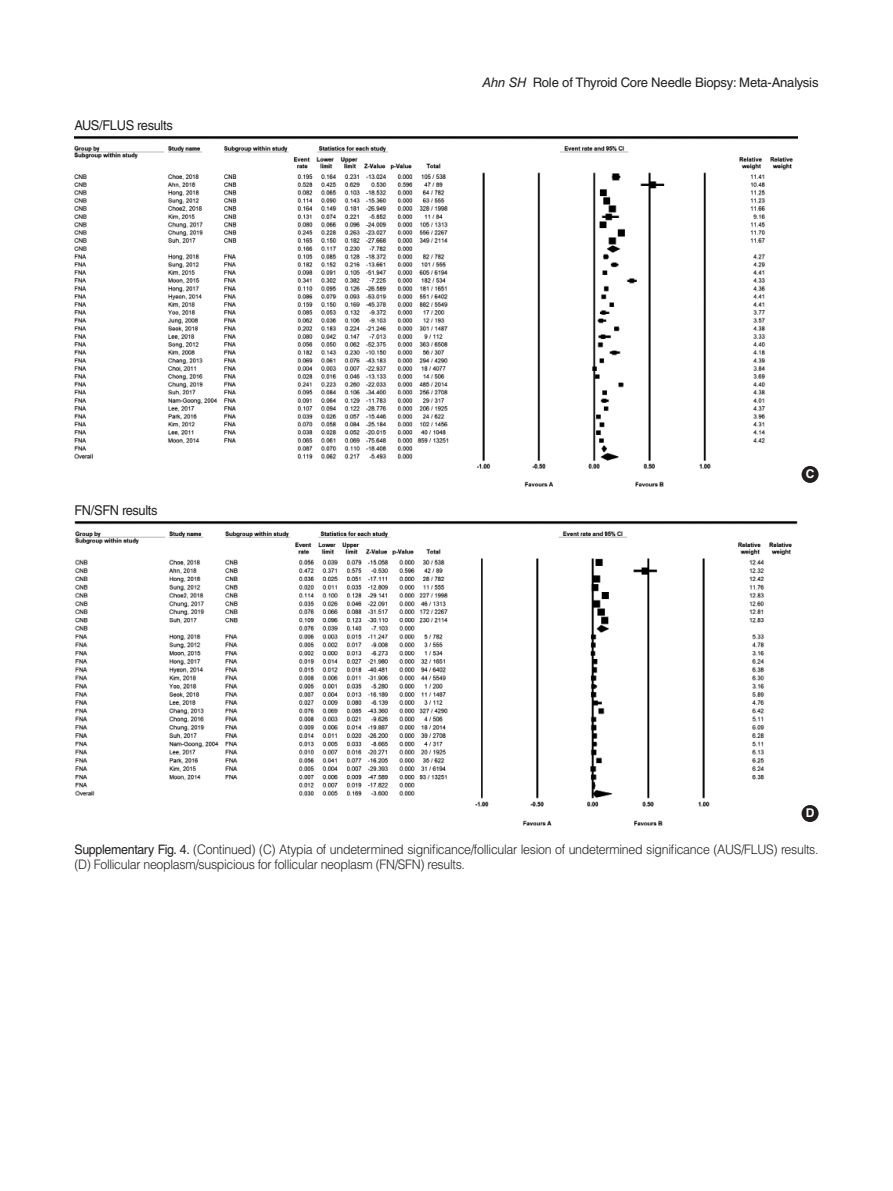
<style>
.page{position:relative;width:893px;height:1191px;background:#fff}
.page>*{position:absolute;margin:0;border:0;box-sizing:border-box;transform-origin:0 0}
.그림_지문9pt{font:13.5px "Helvetica LT Std";letter-spacing:-.025em;color:#231f20;scale:.95 1}
.표_그림_설명{font:300 13.05px/15.3px "Helvetica LT Std";letter-spacing:-.025em;color:#231f20;scale:.95 1}
.t1{font:13.05px "Helvetica LT Std";letter-spacing:-.015em;color:#231f20}
.t2{font:700 12px "Helvetica LT Std";color:#fff}
.s1{font-style:italic}
.s2{font-weight:400}
</style>
<div class="page">
<img style="left:74px;top:136px;width:723px;height:351px">
<div style="left:801px;top:466px;width:18px;height:17px;background:#231f20;border-radius:50%"></div>
<img style="left:74px;top:521px;width:723px;height:305px">
<div style="left:801px;top:805px;width:18px;height:17px;background:#231f20;border-radius:50%"></div>
<p class="그림_지문9pt" style="left:74px;top:118px;width:105px">AUS/FLUS results</p>
<p class="그림_지문9pt" style="left:74px;top:503px;width:89px">FN/SFN results</p>
<p class="t1" style="left:482px;top:75px;width:338px"><span class="s1">Ahn SH</span> Role of Thyroid Core Needle Biopsy: Meta-Analysis</p>
<p class="t2" style="left:806px;top:467px;width:10px">C</p>
<p class="t2" style="left:806px;top:806px;width:10px">D</p>
<p class="표_그림_설명" style="left:74px;top:841px;width:785px"><span class="s2">Supplementary Fig. 4.</span> (Continued) (C) Atypia of undetermined significance/follicular lesion of undetermined significance (AUS/FLUS) results. (D) Follicular neoplasm/suspicious for follicular neoplasm (FN/SFN) results.</p>
</div>
